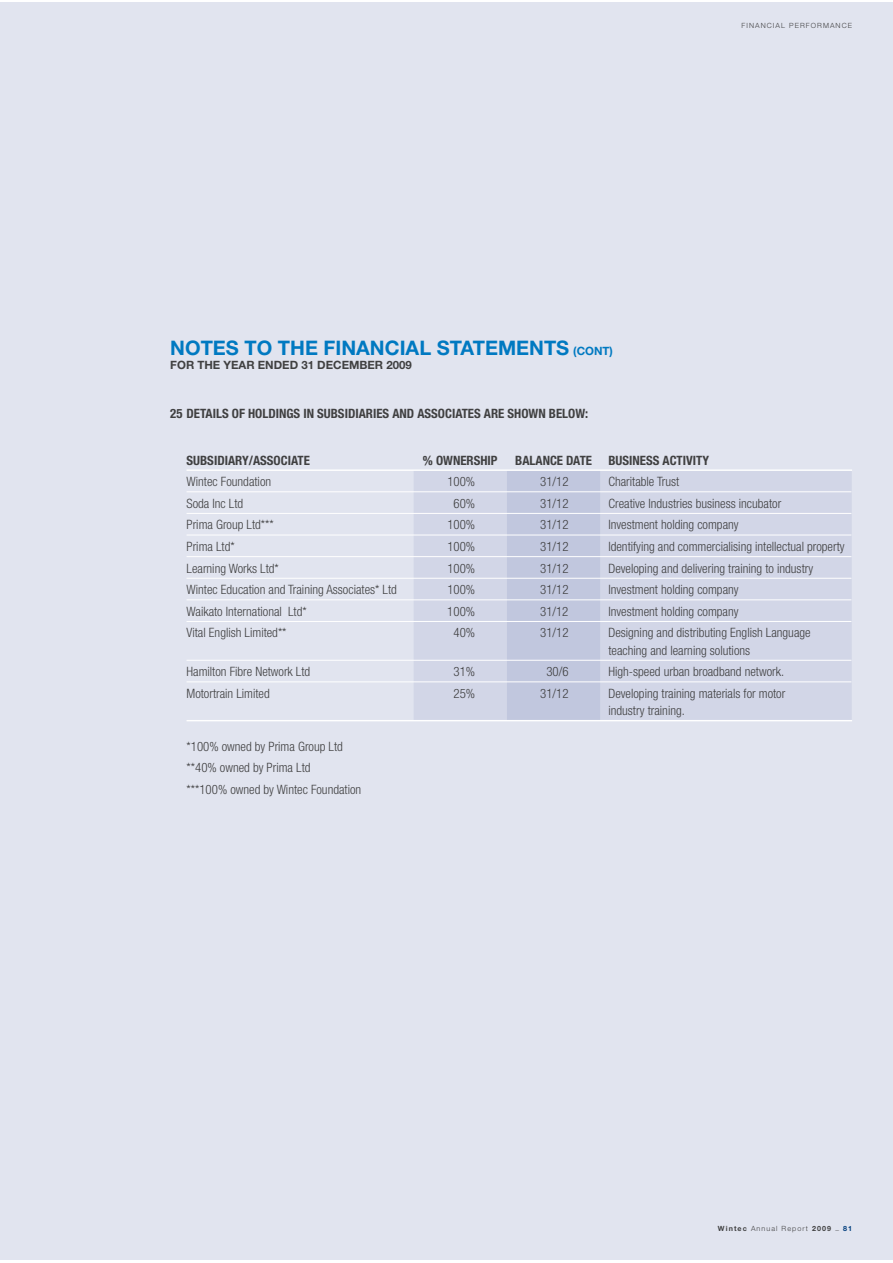
<style>
.page{position:relative;width:893px;height:1263px;background:#fff}
.page>*{position:absolute;margin:0;border:0;box-sizing:border-box;transform-origin:0 0}
.t1{font:700 20.1px "Helvetica Neue";color:#0079c1}
.t2{font:300 condensed 12.9px/17.1px "Helvetica Neue";color:#404041}
.t3{font:700 condensed 12.9px "Helvetica Neue";color:#404041}
.t4{font:700 11.4px "Helvetica Neue";color:#404041}
.t5{font:300 7.2px "Helvetica Neue";letter-spacing:.15em;color:#404041}
.s1{font-size:11.4px}
.s2{font-weight:700}
.s3{font-weight:700;color:#003d7d}
</style>
<div class="page">
<div style="left:0;top:3px;width:893px;height:1257px;background:#e1e4ef"></div>
<div style="left:414px;top:471px;width:438px;height:249px;background:#d2d6e7"></div>
<div style="left:507px;top:471px;width:93px;height:249px;background:#c1c7de"></div>
<hr style="left:187px;top:492px;width:664px;height:1px;background:#fff">
<hr style="left:187px;top:513px;width:664px;height:1px;background:#fff">
<hr style="left:187px;top:535px;width:664px;height:1px;background:#fff">
<hr style="left:187px;top:556px;width:664px;height:1px;background:#fff">
<hr style="left:187px;top:578px;width:664px;height:1px;background:#fff">
<hr style="left:187px;top:600px;width:664px;height:1px;background:#fff">
<hr style="left:187px;top:621px;width:664px;height:1px;background:#fff">
<hr style="left:187px;top:660px;width:664px;height:1px;background:#fff">
<hr style="left:187px;top:682px;width:664px;height:1px;background:#fff">
<hr style="left:187px;top:469px;width:665px;height:2px;background:#fff">
<hr style="left:187px;top:720px;width:665px;height:1px;background:#fff">
<p class="t5" style="left:741px;top:23px;width:112px">FINANCIAL PERFORMANCE</p>
<h1 class="t1" style="left:170px;top:341px;width:444px">NOTES TO THE FINANCIAL STATEMENTS <span class="s1">(CONT)</span></h1>
<p class="t4" style="left:170px;top:361px;width:243px">FOR THE YEAR ENDED 31 DECEMBER 2009</p>
<p class="t3" style="left:170px;top:409px;width:419px">25 DETAILS OF HOLDINGS IN SUBSIDIARIES AND ASSOCIATES ARE SHOWN BELOW:</p>
<p class="t3" style="left:187px;top:455px;width:125px">SUBSIDIARY/ASSOCIATE</p>
<p class="t3" style="left:423px;top:455px;width:76px">% OWNERSHIP</p>
<p class="t3" style="left:515px;top:455px;width:78px">BALANCE DATE</p>
<p class="t3" style="left:608px;top:455px;width:102px">BUSINESS ACTIVITY</p>
<p class="t2" style="left:187px;top:474px;width:86px">Wintec Foundation</p>
<p class="t2" style="left:447px;top:474px;width:29px">100%</p>
<p class="t2" style="left:540px;top:474px;width:30px">31/12</p>
<p class="t2" style="left:608px;top:474px;width:72px">Charitable Trust</p>
<p class="t2" style="left:187px;top:496px;width:58px">Soda Inc Ltd</p>
<p class="t2" style="left:453px;top:496px;width:23px">60%</p>
<p class="t2" style="left:540px;top:496px;width:30px">31/12</p>
<p class="t2" style="left:608px;top:496px;width:174px">Creative Industries business incubator</p>
<p class="t2" style="left:187px;top:517px;width:89px">Prima Group Ltd***</p>
<p class="t2" style="left:447px;top:517px;width:29px">100%</p>
<p class="t2" style="left:540px;top:517px;width:30px">31/12</p>
<p class="t2" style="left:608px;top:517px;width:132px">Investment holding company</p>
<p class="t2" style="left:187px;top:539px;width:50px">Prima Ltd*</p>
<p class="t2" style="left:447px;top:539px;width:29px">100%</p>
<p class="t2" style="left:540px;top:539px;width:30px">31/12</p>
<p class="t2" style="left:608px;top:539px;width:238px">Identifying and commercialising intellectual property</p>
<p class="t2" style="left:187px;top:561px;width:94px">Learning Works Ltd*</p>
<p class="t2" style="left:447px;top:561px;width:29px">100%</p>
<p class="t2" style="left:540px;top:561px;width:30px">31/12</p>
<p class="t2" style="left:608px;top:561px;width:206px">Developing and delivering training to industry</p>
<p class="t2" style="left:187px;top:582px;width:212px">Wintec Education and Training Associates* Ltd</p>
<p class="t2" style="left:447px;top:582px;width:29px">100%</p>
<p class="t2" style="left:540px;top:582px;width:30px">31/12</p>
<p class="t2" style="left:608px;top:582px;width:132px">Investment holding company</p>
<p class="t2" style="left:187px;top:604px;width:122px">Waikato International Ltd*</p>
<p class="t2" style="left:447px;top:604px;width:29px">100%</p>
<p class="t2" style="left:540px;top:604px;width:30px">31/12</p>
<p class="t2" style="left:608px;top:604px;width:132px">Investment holding company</p>
<p class="t2" style="left:187px;top:625px;width:102px">Vital English Limited**</p>
<p class="t2" style="left:453px;top:625px;width:23px">40%</p>
<p class="t2" style="left:540px;top:625px;width:30px">31/12</p>
<p class="t2" style="left:608px;top:625px;width:204px">Designing and distributing English Language teaching and learning solutions</p>
<p class="t2" style="left:187px;top:664px;width:125px">Hamilton Fibre Network Ltd</p>
<p class="t2" style="left:453px;top:664px;width:23px">31%</p>
<p class="t2" style="left:546px;top:664px;width:24px">30/6</p>
<p class="t2" style="left:608px;top:664px;width:177px">High-speed urban broadband network.</p>
<p class="t2" style="left:187px;top:686px;width:85px">Motortrain Limited</p>
<p class="t2" style="left:453px;top:686px;width:23px">25%</p>
<p class="t2" style="left:540px;top:686px;width:30px">31/12</p>
<p class="t2" style="left:608px;top:686px;width:178px">Developing training materials for motor industry training.</p>
<p class="t2" style="left:187px;top:737px;width:176px;line-height:21.3px">*100% owned by Prima Group Ltd **40% owned by Prima Ltd<br>***100% owned by Wintec Foundation</p>
<p class="t5" style="left:718px;top:1225px;width:136px"><span class="s2">Wintec</span> Annual Report <span class="s2">2009 _</span> <span class="s3">81</span></p>
</div>
